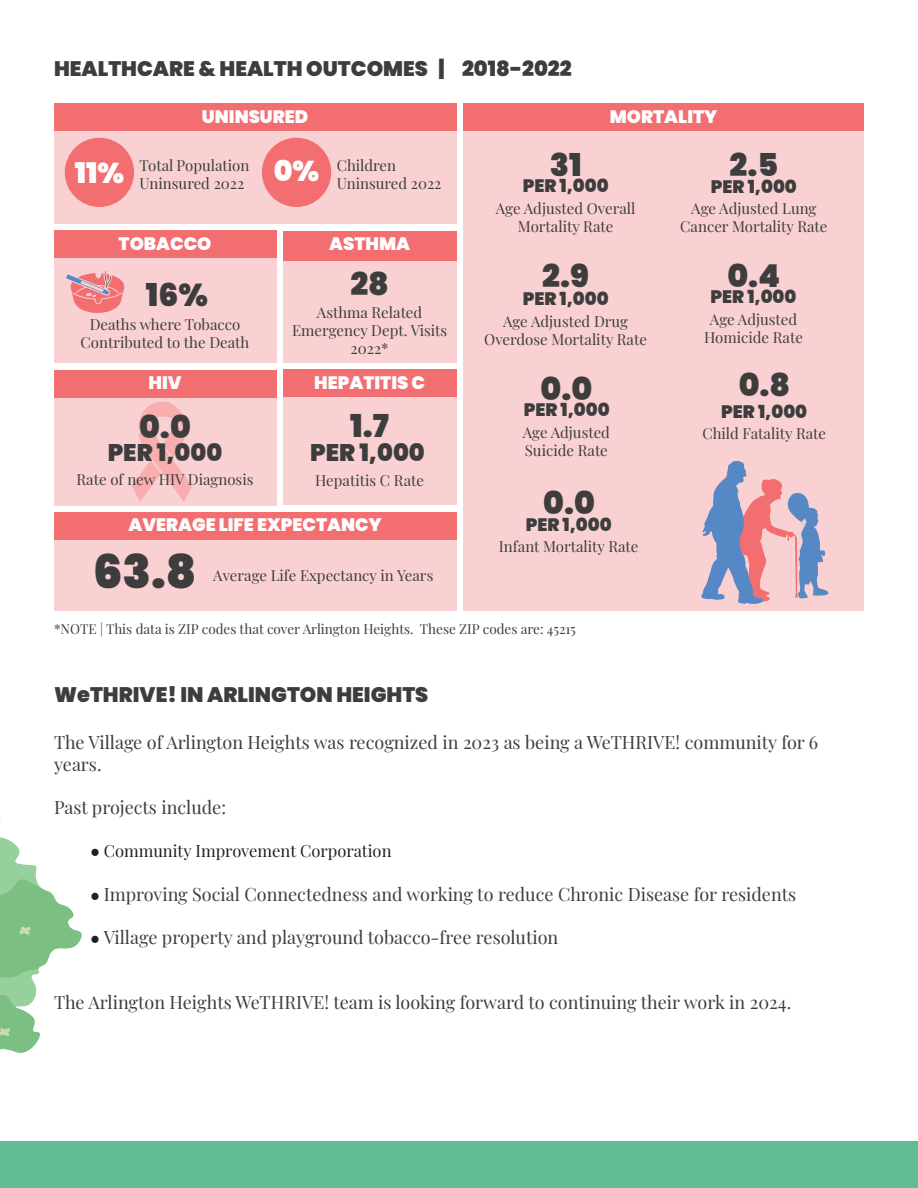
<style>
.page{position:relative;width:918px;height:1188px;background:#fff}
.page>*{position:absolute;margin:0;border:0;box-sizing:border-box;transform-origin:0 0}
.Extra_Large_Gray_Font{font:900 46.5px "Poppins";color:#3d3d3d}
.Large_Gray_Font{font:900 31.5px "Poppins";color:#3d3d3d}
.Extra_Large_Gray_Font-2{font:900 31.5px "Poppins";color:#3d3d3d}
.Large_White_Font_2{font:900 28.5px "Poppins";color:#fff}
.Large_White_Font{font:900 24px "Poppins";color:#3d3d3d}
.Medium_White_Font{font:900 21px "Poppins";color:#3d3d3d}
.Main_Text{font:18px/21.6px "Playfair Display";color:#3d3d3d}
.t1{font:900 18px "Poppins";color:#fff}
.Large_White_Font-2{font:900 18px "Poppins";color:#3d3d3d}
.Main_Text-2{font:16.5px "Playfair Display";color:#231f20}
.t2{font:15px/18px "Playfair Display";color:#3d3d3d;text-align:center}
.t3{font:13.5px "Playfair Display";color:#3d3d3d}
.s1{font-family:"Calibri"}
.s2{font-family:"Calibri";font-size:16.5px;color:#231f20}
</style>
<div class="page">
<div style="left:0;top:1141px;width:918px;height:47px;background:#62bd94"></div>
<svg style="left:0;top:820px;width:82px;height:233px"></svg>
<div style="left:54px;top:104px;width:402px;height:120px;background:#fad1d2"></div>
<div style="left:54px;top:104px;width:402px;height:27px;background:#f26e70"></div>
<div style="left:65px;top:138px;width:69px;height:69px;background:#f26e70;border-radius:50%"></div>
<div style="left:262px;top:138px;width:69px;height:69px;background:#f26e70;border-radius:50%"></div>
<div style="left:54px;top:231px;width:222px;height:132px;background:#fad1d2"></div>
<div style="left:54px;top:231px;width:222px;height:27px;background:#f26e70"></div>
<svg style="left:66px;top:271px;width:59px;height:42px"></svg>
<div style="left:283px;top:231px;width:173px;height:132px;background:#fad1d2"></div>
<div style="left:283px;top:231px;width:173px;height:30px;background:#f26e70"></div>
<div style="left:54px;top:370px;width:222px;height:135px;background:#fad1d2"></div>
<div style="left:54px;top:370px;width:222px;height:27px;background:#f26e70"></div>
<svg style="left:132px;top:401px;width:60px;height:101px"></svg>
<div style="left:283px;top:370px;width:173px;height:135px;background:#fad1d2"></div>
<div style="left:283px;top:370px;width:173px;height:27px;background:#f26e70"></div>
<div style="left:54px;top:512px;width:402px;height:99px;background:#fad1d2"></div>
<div style="left:54px;top:512px;width:402px;height:27px;background:#f26e70"></div>
<div style="left:463px;top:104px;width:401px;height:507px;background:#fad1d2"></div>
<div style="left:463px;top:104px;width:401px;height:27px;background:#f26e70"></div>
<svg style="left:701px;top:461px;width:127px;height:143px"></svg>
<p class="Medium_White_Font" style="left:54px;top:57px;width:519px">HEALTHCARE &amp; HEALTH OUTCOMES | 2018-2022</p>
<p class="t1" style="left:202px;top:106px;width:108px">UNINSURED</p>
<p class="t2" style="left:140px;top:156px;width:111px;text-align:left">Total Population<br>Uninsured 2022</p>
<p class="t2" style="left:337px;top:156px;width:106px;text-align:left">Children<br>Uninsured 2022</p>
<p class="Large_White_Font_2" style="left:75px;top:156px;width:51px">11%</p>
<p class="Large_White_Font_2" style="left:274px;top:155px;width:47px">0%</p>
<p class="t1" style="left:119px;top:233px;width:94px">TOBACCO</p>
<p class="t1" style="left:329px;top:233px;width:82px">ASTHMA</p>
<p class="Large_Gray_Font" style="left:146px;top:277px;width:64px">16%</p>
<p class="t2" style="left:81px;top:314px;width:170px">Deaths where Tobacco<br>Contributed to the Death</p>
<p class="Large_Gray_Font" style="left:350px;top:266px;width:40px">28</p>
<p class="t2" style="left:292px;top:302px;width:157px">Asthma Related<br>Emergency Dept. Visits<br>2022*</p>
<p class="t1" style="left:148px;top:372px;width:35px">HIV</p>
<p class="t1" style="left:314px;top:372px;width:112px">HEPATITIS C</p>
<p class="Large_Gray_Font" style="left:139px;top:409px;width:53px">0.0</p>
<p class="Large_Gray_Font" style="left:350px;top:408px;width:40px">1.7</p>
<p class="Large_White_Font" style="left:108px;top:439px;width:116px">PER 1,000</p>
<p class="Large_White_Font" style="left:310px;top:439px;width:116px">PER 1,000</p>
<p class="t2" style="left:77px;top:469px;width:178px">Rate of new HIV Diagnosis</p>
<p class="t2" style="left:315px;top:470px;width:110px">Hepatitis C Rate</p>
<p class="t1" style="left:129px;top:515px;width:255px">AVERAGE LIFE EXPECTANCY</p>
<p class="Extra_Large_Gray_Font" style="left:93px;top:545px;width:105px">63.8</p>
<p class="t2" style="left:213px;top:566px;width:222px">Average Life Expectancy in Years</p>
<p class="t1" style="left:610px;top:106px;width:109px">MORTALITY</p>
<p class="Large_Gray_Font" style="left:550px;top:146px;width:33px">31</p>
<p class="Large_White_Font-2" style="left:523px;top:176px;width:87px">PER 1,000</p>
<p class="t2" style="left:496px;top:198px;width:141px">Age Adjusted Overall<br>Mortality Rate</p>
<p class="Large_Gray_Font" style="left:542px;top:257px;width:48px">2.9</p>
<p class="Large_White_Font-2" style="left:523px;top:288px;width:87px">PER 1,000</p>
<p class="t2" style="left:484px;top:311px;width:164px">Age Adjusted Drug<br>Overdose Mortality Rate</p>
<p class="Large_Gray_Font" style="left:541px;top:370px;width:53px">0.0</p>
<p class="Large_White_Font-2" style="left:524px;top:399px;width:87px">PER 1,000</p>
<p class="t2" style="left:523px;top:422px;width:89px">Age Adjusted</p>
<p class="t2" style="left:525px;top:440px;width:85px">Suicide Rate</p>
<p class="Large_Gray_Font" style="left:543px;top:485px;width:53px">0.0</p>
<p class="Large_White_Font-2" style="left:526px;top:514px;width:87px">PER 1,000</p>
<p class="t2" style="left:499px;top:537px;width:141px">Infant Mortality Rate</p>
<p class="Large_Gray_Font" style="left:730px;top:146px;width:50px">2.5</p>
<p class="Large_White_Font-2" style="left:711px;top:176px;width:87px">PER 1,000</p>
<p class="t2" style="left:680px;top:198px;width:149px">Age Adjusted Lung<br>Cancer Mortality Rate</p>
<p class="Large_Gray_Font" style="left:727px;top:257px;width:55px">0.4</p>
<p class="Large_White_Font-2" style="left:711px;top:287px;width:87px">PER 1,000</p>
<p class="t2" style="left:704px;top:309px;width:100px">Age Adjusted<br>Homicide Rate</p>
<p class="Extra_Large_Gray_Font-2" style="left:739px;top:366px;width:53px">0.8</p>
<p class="Large_White_Font-2" style="left:721px;top:401px;width:87px">PER 1,000</p>
<p class="t2" style="left:702px;top:424px;width:125px">Child Fatality Rate</p>
<p class="t3" style="left:54px;top:618px;width:523px">*NOTE | This data is ZIP codes that cover Arlington Heights. These ZIP codes are: 45215</p>
<p class="Medium_White_Font" style="left:54px;top:683px;width:376px">WeTHRIVE! IN ARLINGTON HEIGHTS</p>
<p class="Main_Text" style="left:54px;top:730px;width:766px">The Village of Arlington Heights was recognized in 2023 as being a WeTHRIVE! community for 6 years.</p>
<p class="Main_Text" style="left:54px;top:795px;width:174px">Past projects include:</p>
<p class="Main_Text-2" style="left:90px;top:838px;width:303px"><span class="s1">●</span> Community Improvement Corporation</p>
<p class="Main_Text" style="left:90px;top:882px;width:708px"><span class="s2">●</span> Improving Social Connectedness and working to reduce Chronic Disease for residents</p>
<p class="Main_Text" style="left:90px;top:925px;width:470px"><span class="s2">●</span> Village property and playground tobacco-free resolution</p>
<p class="Main_Text" style="left:54px;top:990px;width:739px">The Arlington Heights WeTHRIVE! team is looking forward to continuing their work in 2024.</p>
</div>
